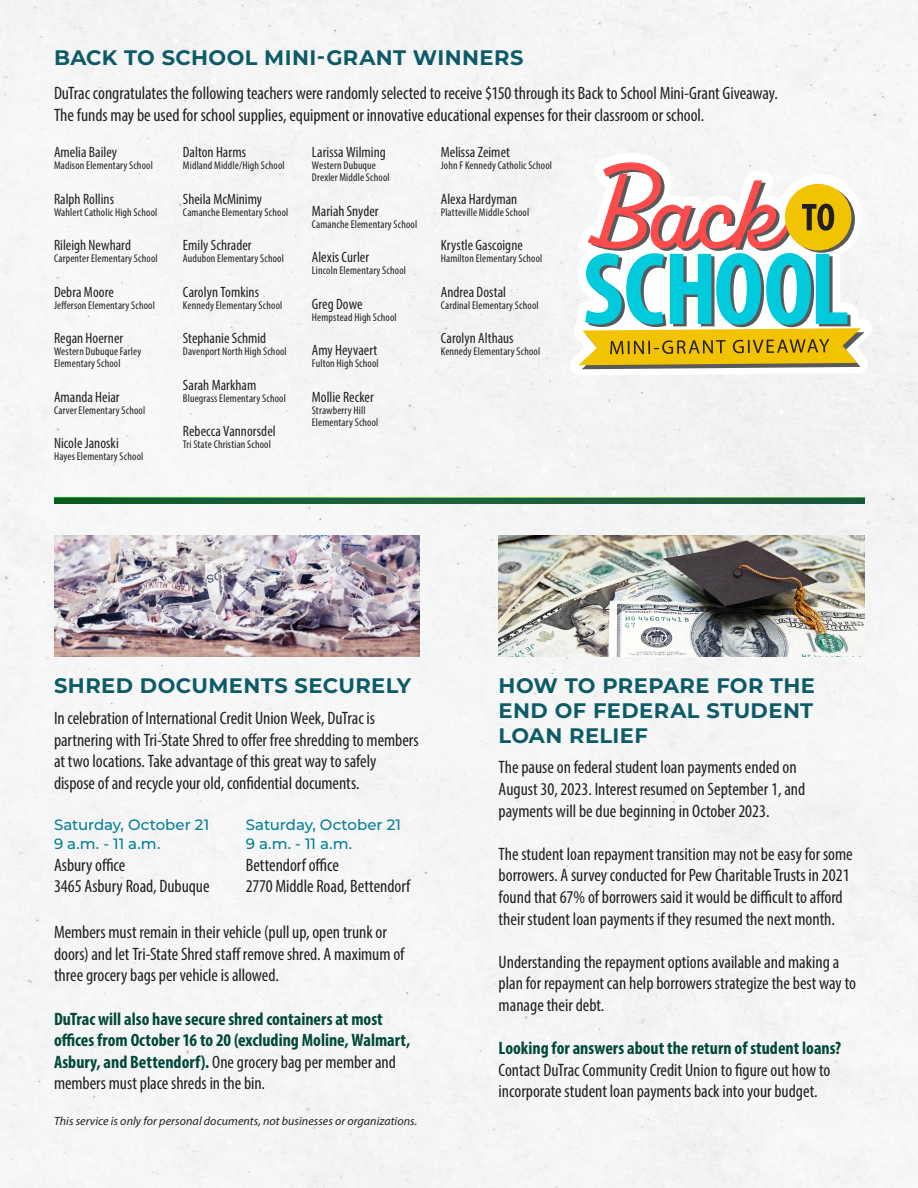
<style>
.page{position:relative;width:918px;height:1188px;background:#f5f6f6}
.page>*{position:absolute;margin:0;border:0;box-sizing:border-box;transform-origin:0 0}
.t1{font:700 21px/25.2px "Montserrat";letter-spacing:.02em;color:#0d5b67;text-align:justify}
.t2{font:condensed 18px/21.6px "Myriad Pro";color:#231f20}
.t3{font:700 condensed 18px/21.6px "Myriad Pro";color:#004839}
.t4{font:condensed 15px "Myriad Pro";letter-spacing:.005em;color:#231f20}
.t5{font:500 15px "Montserrat";letter-spacing:-.005em;color:#057e97}
.t6{font:italic 12px "Myriad Pro";letter-spacing:.005em;color:#231f20}
.t7{font:condensed 11.25px/12px "Myriad Pro";letter-spacing:.015em;color:#231f20}
.s1{font-weight:400;color:#231f20}
.s2{font-weight:700;color:#004839}
</style>
<div class="page">
<svg style="left:54px;top:498px;width:810px;height:6px;background:#195c37"></svg>
<img style="left:54px;top:536px;width:366px;height:120px">
<img style="left:499px;top:536px;width:365px;height:120px">
<svg style="left:570px;top:153px;width:302px;height:222px"></svg>
<p class="t1" style="left:54px;top:44px;width:471px">BACK TO SCHOOL MINI-GRANT WINNERS</p>
<p class="t2" style="left:54px;top:82px;width:725px">DuTrac congratulates the following teachers were randomly selected to receive $150 through its Back to School Mini-Grant Giveaway.</p>
<p class="t2" style="left:54px;top:104px;width:652px">The funds may be used for school supplies, equipment or innovative educational expenses for their classroom or school.</p>
<p class="t4" style="left:54px;top:143px;width:65px">Amelia Bailey</p>
<p class="t7" style="left:54px;top:159px;width:100px">Madison Elementary School</p>
<p class="t4" style="left:54px;top:190px;width:61px">Ralph Rollins</p>
<p class="t7" style="left:54px;top:206px;width:105px">Wahlert Catholic High School</p>
<p class="t4" style="left:54px;top:236px;width:79px">Rileigh Newhard</p>
<p class="t7" style="left:54px;top:252px;width:105px">Carpenter Elementary School</p>
<p class="t4" style="left:54px;top:283px;width:61px">Debra Moore</p>
<p class="t7" style="left:54px;top:299px;width:102px">Jefferson Elementary School</p>
<p class="t4" style="left:54px;top:329px;width:71px">Regan Hoerner</p>
<p class="t7" style="left:54px;top:345px;width:89px">Western Dubuque Farley<br>Elementary School</p>
<p class="t4" style="left:54px;top:388px;width:67px">Amanda Heiar</p>
<p class="t7" style="left:54px;top:404px;width:93px">Carver Elementary School</p>
<p class="t4" style="left:54px;top:434px;width:66px">Nicole Janoski</p>
<p class="t7" style="left:54px;top:450px;width:91px">Hayes Elementary School</p>
<p class="t4" style="left:183px;top:143px;width:65px">Dalton Harms</p>
<p class="t7" style="left:183px;top:159px;width:103px">Midland Middle/High School</p>
<p class="t4" style="left:183px;top:190px;width:81px">Sheila McMinimy</p>
<p class="t7" style="left:183px;top:206px;width:107px">Camanche Elementary School</p>
<p class="t4" style="left:183px;top:236px;width:70px">Emily Schrader</p>
<p class="t7" style="left:183px;top:252px;width:102px">Audubon Elementary School</p>
<p class="t4" style="left:183px;top:283px;width:78px">Carolyn Tomkins</p>
<p class="t7" style="left:183px;top:299px;width:101px">Kennedy Elementary School</p>
<p class="t4" style="left:183px;top:329px;width:85px">Stephanie Schmid</p>
<p class="t7" style="left:183px;top:345px;width:105px">Davenport North High School</p>
<p class="t4" style="left:183px;top:376px;width:75px">Sarah Markham</p>
<p class="t7" style="left:183px;top:392px;width:104px">Bluegrass Elementary School</p>
<p class="t4" style="left:183px;top:422px;width:94px">Rebecca Vannorsdel</p>
<p class="t7" style="left:183px;top:438px;width:90px">Tri State Christian School</p>
<p class="t4" style="left:312px;top:143px;width:75px">Larissa Wilming</p>
<p class="t7" style="left:312px;top:159px;width:66px">Western Dubuque</p>
<p class="t7" style="left:312px;top:171px;width:79px">Drexler Middle School</p>
<p class="t4" style="left:312px;top:202px;width:68px">Mariah Snyder</p>
<p class="t7" style="left:312px;top:218px;width:107px">Camanche Elementary School</p>
<p class="t4" style="left:312px;top:248px;width:59px">Alexis Curler</p>
<p class="t7" style="left:312px;top:264px;width:96px">Lincoln Elementary School</p>
<p class="t4" style="left:312px;top:295px;width:52px">Greg Dowe</p>
<p class="t7" style="left:312px;top:311px;width:86px">Hempstead High School</p>
<p class="t4" style="left:312px;top:341px;width:67px">Amy Heyvaert</p>
<p class="t7" style="left:312px;top:357px;width:68px">Fulton High School</p>
<p class="t4" style="left:312px;top:388px;width:63px">Mollie Recker</p>
<p class="t7" style="left:312px;top:404px;width:68px">Strawberry Hill<br>Elementary School</p>
<p class="t4" style="left:441px;top:143px;width:71px">Melissa Zeimet</p>
<p class="t7" style="left:441px;top:159px;width:113px">John F Kennedy Catholic School</p>
<p class="t4" style="left:441px;top:190px;width:78px">Alexa Hardyman</p>
<p class="t7" style="left:441px;top:206px;width:90px">Platteville Middle School</p>
<p class="t4" style="left:441px;top:236px;width:84px">Krystle Gascoigne</p>
<p class="t7" style="left:441px;top:252px;width:103px">Hamilton Elementary School</p>
<p class="t4" style="left:441px;top:283px;width:67px">Andrea Dostal</p>
<p class="t7" style="left:441px;top:299px;width:99px">Cardinal Elementary School</p>
<p class="t4" style="left:441px;top:329px;width:74px">Carolyn Althaus</p>
<p class="t7" style="left:441px;top:345px;width:101px">Kennedy Elementary School</p>
<p class="t1" style="left:54px;top:671px;width:359px">SHRED DOCUMENTS SECURELY</p>
<p class="t2" style="left:54px;top:707px;width:366px">In celebration of International Credit Union Week, DuTrac is partnering with Tri-State Shred to offer free shredding to members at two locations. Take advantage of this great way to safely dispose of and recycle your old, confidential documents.</p>
<p class="t5" style="left:246px;top:814px;width:157px">Saturday, October 21</p>
<p class="t5" style="left:246px;top:833px;width:108px">9 a.m. - 11 a.m.</p>
<p class="t2" style="left:246px;top:854px;width:95px">Bettendorf office</p>
<p class="t2" style="left:246px;top:875px;width:166px">2770 Middle Road, Bettendorf</p>
<p class="t2" style="left:54px;top:921px;width:352px">Members must remain in their vehicle (pull up, open trunk or doors) and let Tri-State Shred staff remove shred. A maximum of three grocery bags per vehicle is allowed.</p>
<p class="t3" style="left:54px;top:1007px;width:358px">DuTrac will also have secure shred containers at most offices from October 16 to 20 (excluding Moline, Walmart, Asbury, and Bettendorf). <span class="s1">One grocery bag per member and members must place shreds in the bin.</span></p>
<p class="t6" style="left:54px;top:1114px;width:365px">This service is only for personal documents, not businesses or organizations.</p>
<p class="t5" style="left:54px;top:814px;width:157px">Saturday, October 21</p>
<p class="t5" style="left:54px;top:833px;width:108px">9 a.m. - 11 a.m.</p>
<p class="t2" style="left:54px;top:854px;width:73px">Asbury office</p>
<p class="t2" style="left:54px;top:875px;width:157px">3465 Asbury Road, Dubuque</p>
<p class="t1" style="left:499px;top:671px;width:318px">HOW TO PREPARE FOR THE END OF FEDERAL STUDENT LOAN RELIEF</p>
<p class="t2" style="left:499px;top:757px;width:300px">The pause on federal student loan payments ended on</p>
<p class="t2" style="left:499px;top:778px;width:308px">August 30, 2023. Interest resumed on September 1, and</p>
<p class="t2" style="left:499px;top:800px;width:272px">payments will be due beginning in October 2023.</p>
<p class="t2" style="left:499px;top:843px;width:356px">The student loan repayment transition may not be easy for some borrowers. A survey conducted for Pew Charitable Trusts in 2021 found that 67% of borrowers said it would be difficult to afford their student loan payments if they resumed the next month.</p>
<p class="t2" style="left:499px;top:951px;width:359px">Understanding the repayment options available and making a plan for repayment can help borrowers strategize the best way to manage their debt.</p>
<p class="t2" style="left:499px;top:1037px;width:344px"><span class="s2">Looking for answers about the return of student loans?<br></span>Contact DuTrac Community Credit Union to figure out how to incorporate student loan payments back into your budget.</p>
</div>
